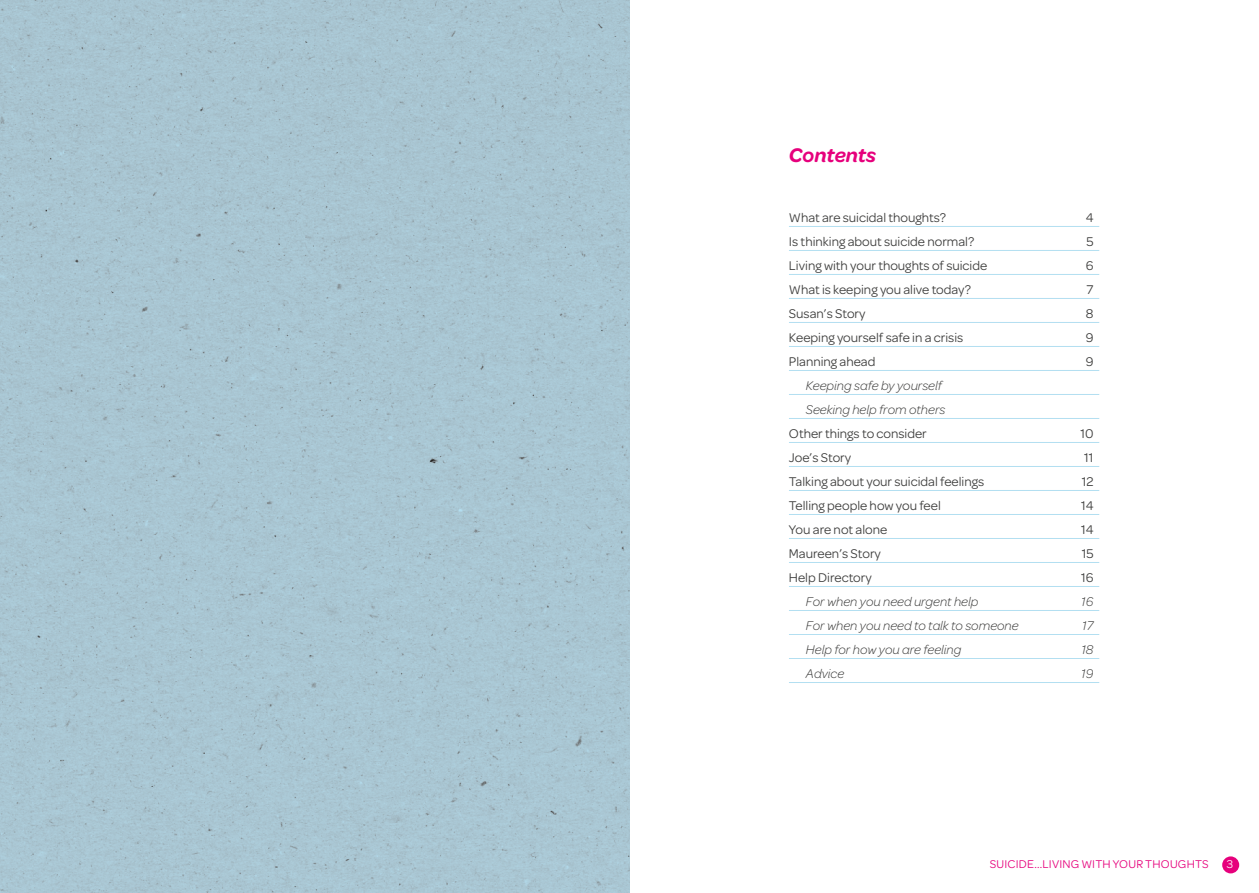
<style>
.page{position:relative;width:1259px;height:893px;background:#fff}
.page>*{position:absolute;margin:0;border:0;box-sizing:border-box;transform-origin:0 0}
.t1{font:italic 600 21px "Omnes";color:#e6007c}
.t2{font:13.5px "Omnes";color:#3c3c3b}
.t3{font:italic 300 13.5px/24px "Omnes";color:#3c3c3b}
.t4{font:12px "Omnes";letter-spacing:.02em;color:#e6007c}
.t5{font:12px "Omnes";color:#fff}
</style>
<div class="page">
<div style="left:1222px;top:856px;width:17px;height:17px;background:#e6007c;border-radius:50%"></div>
<hr style="left:789px;top:226px;width:310px;height:1px;background:#b3dff1">
<hr style="left:789px;top:250px;width:310px;height:1px;background:#b3dff1">
<hr style="left:789px;top:274px;width:310px;height:1px;background:#b3dff1">
<hr style="left:789px;top:298px;width:310px;height:1px;background:#b3dff1">
<hr style="left:789px;top:322px;width:310px;height:1px;background:#b3dff1">
<hr style="left:789px;top:346px;width:310px;height:1px;background:#b3dff1">
<hr style="left:789px;top:370px;width:310px;height:1px;background:#b3dff1">
<hr style="left:789px;top:394px;width:310px;height:1px;background:#b3dff1">
<hr style="left:789px;top:418px;width:310px;height:1px;background:#b3dff1">
<hr style="left:789px;top:442px;width:310px;height:1px;background:#b3dff1">
<hr style="left:789px;top:466px;width:310px;height:1px;background:#b3dff1">
<hr style="left:789px;top:490px;width:310px;height:1px;background:#b3dff1">
<hr style="left:789px;top:514px;width:310px;height:1px;background:#b3dff1">
<hr style="left:789px;top:538px;width:310px;height:1px;background:#b3dff1">
<hr style="left:789px;top:562px;width:310px;height:1px;background:#b3dff1">
<hr style="left:789px;top:586px;width:310px;height:1px;background:#b3dff1">
<hr style="left:789px;top:610px;width:310px;height:1px;background:#b3dff1">
<hr style="left:789px;top:634px;width:310px;height:1px;background:#b3dff1">
<hr style="left:789px;top:658px;width:310px;height:1px;background:#b3dff1">
<hr style="left:789px;top:682px;width:310px;height:1px;background:#b3dff1">
<div style="left:0;top:0;width:629px;height:893px;background:#a9c5d2"></div>
<h1 class="t1" style="left:789px;top:140px;width:89px">Contents</h1>
<p class="t2" style="left:789px;top:208px;width:159px">What are suicidal thoughts?</p>
<p class="t2" style="left:1085px;top:208px;width:9px">4</p>
<p class="t2" style="left:789px;top:232px;width:187px">Is thinking about suicide normal?</p>
<p class="t2" style="left:1086px;top:232px;width:9px">5</p>
<p class="t2" style="left:789px;top:256px;width:200px">Living with your thoughts of suicide</p>
<p class="t2" style="left:1085px;top:256px;width:9px">6</p>
<p class="t2" style="left:789px;top:280px;width:183px">What is keeping you alive today?</p>
<p class="t2" style="left:1086px;top:280px;width:8px">7</p>
<p class="t2" style="left:789px;top:304px;width:78px">Susan’s Story</p>
<p class="t2" style="left:1086px;top:304px;width:9px">8</p>
<p class="t2" style="left:789px;top:328px;width:176px">Keeping yourself safe in a crisis</p>
<p class="t2" style="left:1085px;top:328px;width:9px">9</p>
<p class="t2" style="left:789px;top:352px;width:88px">Planning ahead</p>
<p class="t2" style="left:1085px;top:352px;width:9px">9</p>
<p class="t3" style="left:806px;top:373px;width:141px">Keeping safe by yourself<br>Seeking help from others</p>
<p class="t2" style="left:789px;top:424px;width:139px">Other things to consider</p>
<p class="t2" style="left:1080px;top:424px;width:15px">10</p>
<p class="t2" style="left:789px;top:448px;width:64px">Joe’s Story</p>
<p class="t2" style="left:1084px;top:448px;width:11px">11</p>
<p class="t2" style="left:789px;top:472px;width:197px">Talking about your suicidal feelings</p>
<p class="t2" style="left:1082px;top:472px;width:13px">12</p>
<p class="t2" style="left:789px;top:496px;width:153px">Telling people how you feel</p>
<p class="t2" style="left:1081px;top:496px;width:14px">14</p>
<p class="t2" style="left:789px;top:520px;width:100px">You are not alone</p>
<p class="t2" style="left:1081px;top:520px;width:14px">14</p>
<p class="t2" style="left:789px;top:544px;width:93px">Maureen’s Story</p>
<p class="t2" style="left:1081px;top:544px;width:13px">15</p>
<p class="t2" style="left:789px;top:568px;width:84px">Help Directory</p>
<p class="t2" style="left:1081px;top:568px;width:14px">16</p>
<p class="t3" style="left:806px;top:589px;width:174px">For when you need urgent help</p>
<p class="t3" style="left:1081px;top:589px;width:14px">16</p>
<p class="t3" style="left:806px;top:613px;width:214px">For when you need to talk to someone</p>
<p class="t3" style="left:1082px;top:613px;width:13px">17</p>
<p class="t3" style="left:806px;top:637px;width:157px">Help for how you are feeling</p>
<p class="t3" style="left:1081px;top:637px;width:14px">18</p>
<p class="t3" style="left:806px;top:661px;width:40px">Advice</p>
<p class="t3" style="left:1081px;top:661px;width:14px">19</p>
<p class="t4" style="left:989px;top:856px;width:220px">SUICIDE...LIVING WITH YOUR THOUGHTS</p>
<p class="t5" style="left:1226px;top:856px;width:8px">3</p>
</div>
